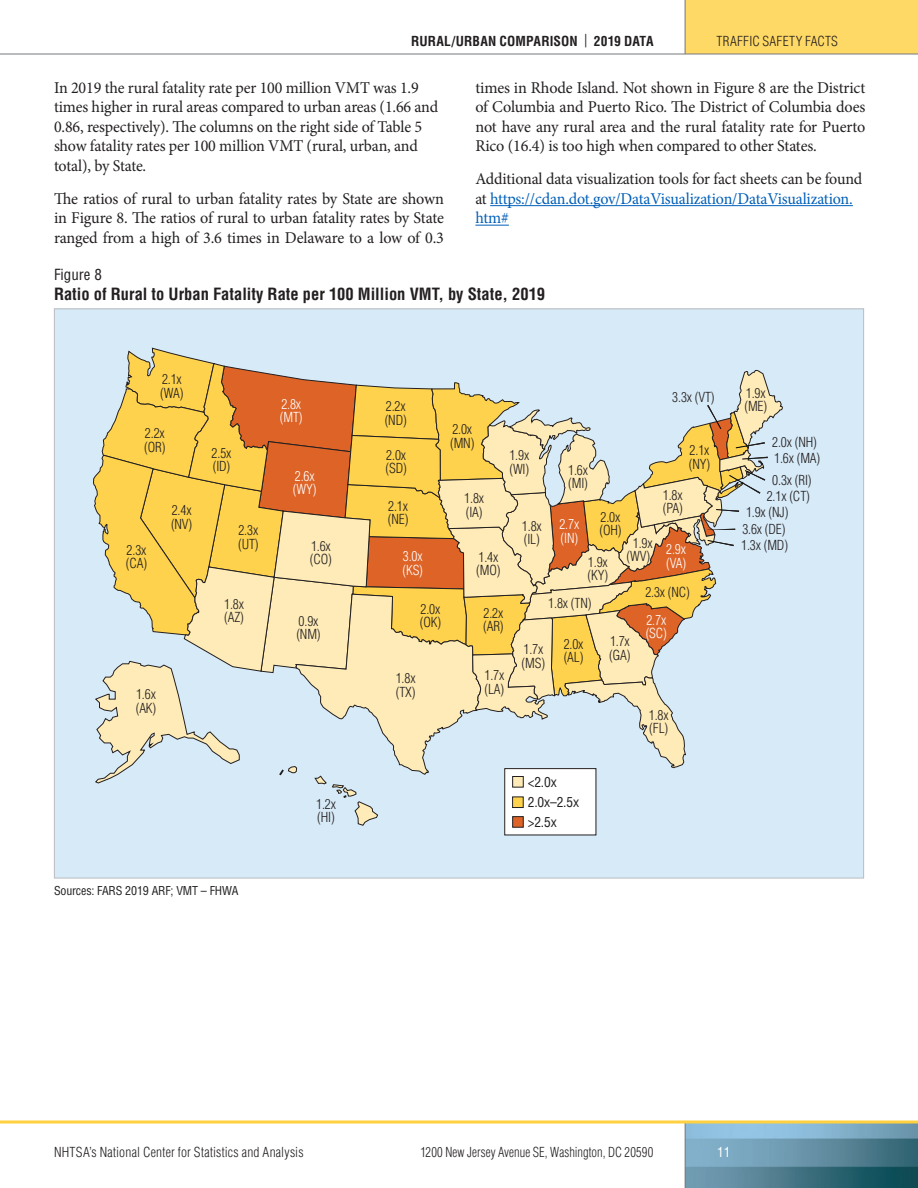
<style>
.page{position:relative;width:918px;height:1188px;background:#fff}
.page>*{position:absolute;margin:0;border:0;box-sizing:border-box;transform-origin:0 0}
.Body{font:16.5px/19.5px "Minion Pro";letter-spacing:-.01em;color:#231f20;text-align:justify}
.Body-2{font:16.5px/19.5px "Minion Pro";letter-spacing:-.01em;color:#005fb9}
.Table_Title_Span{font:700 condensed 16.5px "Helvetica LT Std";color:#231f20}
.Table___Fig__Span{font:condensed 15px "Helvetica LT Std";color:#231f20}
.t1{font:300 condensed 13.5px/13.5px "Helvetica LT Std";letter-spacing:-.01em;color:#231f20}
.t2{font:300 condensed 13.5px/13.5px "Helvetica LT Std";letter-spacing:-.01em;color:#fff}
.t3{font:300 condensed 13.5px "Helvetica LT Std";letter-spacing:.015em;color:#231f20}
.t4{font:300 condensed 13.5px "Helvetica LT Std";letter-spacing:.01em;color:#231f20;scale:.93 1}
.t5{font:700 condensed 13.5px "Helvetica LT Std";letter-spacing:.005em;color:#231f20}
.t6{font:condensed 13.5px "Helvetica LT Std";letter-spacing:-.01em;color:#231f20}
.t7{font:300 condensed 13.5px "Helvetica LT Std";letter-spacing:.01em;color:#231f20}
.t8{font:condensed 13.5px "Helvetica LT Std";color:#fff}
.Table_Fig_Footer_Spa{font:condensed 12px "Helvetica LT Std";letter-spacing:-.01em;color:#231f20}
.s1{font-weight:400}
.s2{color:#231f20}
</style>
<div class="page">
<div style="left:685px;top:0;width:233px;height:54px;background:#ffd965"></div>
<img style="left:686px;top:1124px;width:232px;height:64px">
<hr style="left:685px;top:0;width:1px;height:54px;background:#76787b">
<hr style="left:685px;top:1122px;width:1px;height:66px;background:#76787b">
<svg style="left:0;top:1120px;width:918px;height:4px;background:#fbd96d"></svg>
<hr style="left:0;top:54px;width:918px;height:1px;background:#76787b">
<hr style="left:490px;top:205px;width:363px;height:1px;background:#005fb9">
<hr style="left:475px;top:225px;width:34px;height:1px;background:#005fb9">
<div style="left:54px;top:309px;width:810px;height:569px;background:#d7eaf7"></div>
<svg style="left:93px;top:347px;width:690px;height:479px"></svg>
<div style="left:505px;top:769px;width:91px;height:66px;background:#fff"></div>
<div style="left:504px;top:768px;width:92px;height:67px;border:1px solid #231f20"></div>
<div style="left:512px;top:797px;width:12px;height:11px;background:#fed24c;border:1px solid #231f20"></div>
<div style="left:512px;top:776px;width:12px;height:12px;background:#feebb7;border:1px solid #231f20"></div>
<div style="left:512px;top:816px;width:12px;height:12px;background:#dd6327;border:1px solid #231f20"></div>
<p class="t5" style="left:411px;top:32px;width:244px">RURAL/URBAN COMPARISON <span class="s1">|</span> 2019 DATA</p>
<p class="t7" style="left:717px;top:32px;width:123px">TRAFFIC SAFETY FACTS</p>
<p class="Body" style="left:54px;top:78px;width:386px;text-align:left">In 2019 the rural fatality rate per 100 million VMT was 1.9 times higher in rural areas compared to urban areas (1.66 and 0.86, respectively). The columns on the right side of Table 5 show fatality rates per 100 million VMT (rural, urban, and total), by State.</p>
<p class="Body" style="left:54px;top:189px;width:391px">The ratios of rural to urban fatality rates by State are shown in Figure 8. The ratios of rural to urban fatality rates by State ranged from a high of 3.6 times in Delaware to a low of 0.3</p>
<p class="Body" style="left:475px;top:78px;width:391px">times in Rhode Island. Not shown in Figure 8 are the District of Columbia and Puerto Rico. The District of Columbia does not have any rural area and the rural fatality rate for Puerto Rico (16.4) is too high when compared to other States.</p>
<p class="Body-2" style="left:475px;top:170px;width:388px"><span class="s2">Additional data visualization tools for fact sheets can be found at</span> https://cdan.dot.gov/DataVisualization/DataVisualization. htm#</p>
<p class="Table___Fig__Span" style="left:54px;top:266px;width:49px">Figure 8</p>
<p class="Table_Title_Span" style="left:54px;top:284px;width:493px">Ratio of Rural to Urban Fatality Rate per 100 Million VMT, by State, 2019</p>
<p class="t1" style="left:160px;top:373px;width:25px">2.1x (WA)</p>
<p class="t1" style="left:144px;top:426px;width:23px">2.2x (OR)</p>
<p class="t1" style="left:126px;top:543px;width:23px">2.3x (CA)</p>
<p class="t1" style="left:171px;top:504px;width:23px">2.4x (NV)</p>
<p class="t1" style="left:212px;top:446px;width:21px">2.5x (ID)</p>
<p class="t1" style="left:238px;top:524px;width:22px">2.3x (UT)</p>
<p class="t1" style="left:224px;top:597px;width:21px">1.8x (AZ)</p>
<p class="t1" style="left:136px;top:688px;width:22px">1.6x (AK)</p>
<p class="t1" style="left:672px;top:391px;width:44px">3.3x (VT)</p>
<p class="t2" style="left:280px;top:397px;width:24px">2.8x (MT)</p>
<p class="t1" style="left:385px;top:400px;width:24px">2.2x (ND)</p>
<p class="t1" style="left:450px;top:422px;width:26px">2.0x (MN)</p>
<p class="t1" style="left:689px;top:443px;width:23px">2.1x (NY)</p>
<p class="t1" style="left:386px;top:448px;width:23px">2.0x (SD)</p>
<p class="t1" style="left:388px;top:499px;width:22px">2.1x (NE)</p>
<p class="t2" style="left:402px;top:549px;width:22px">3.0x (KS)</p>
<p class="t1" style="left:420px;top:602px;width:23px">2.0x (OK)</p>
<p class="t1" style="left:509px;top:448px;width:21px">1.9x (WI)</p>
<p class="t1" style="left:568px;top:463px;width:21px">1.6x (MI)</p>
<p class="t2" style="left:293px;top:469px;width:25px">2.6x (WY)</p>
<p class="t1" style="left:663px;top:488px;width:22px">1.8x (PA)</p>
<p class="t1" style="left:464px;top:491px;width:21px">1.8x (IA)</p>
<p class="t1" style="left:476px;top:550px;width:26px">1.4x (MO)</p>
<p class="t1" style="left:483px;top:606px;width:22px">2.2x (AR)</p>
<p class="t1" style="left:599px;top:510px;width:24px">2.0x (OH)</p>
<p class="t2" style="left:559px;top:517px;width:21px">2.7x (IN)</p>
<p class="t1" style="left:522px;top:519px;width:21px">1.8x (IL)</p>
<p class="t1" style="left:627px;top:536px;width:28px;text-align:center">1.9x (WV)</p>
<p class="t1" style="left:310px;top:539px;width:24px">1.6x (CO)</p>
<p class="t2" style="left:666px;top:543px;width:22px">2.9x (VA)</p>
<p class="t1" style="left:588px;top:555px;width:22px">1.9x (KY)</p>
<p class="t1" style="left:548px;top:596px;width:45px">1.8x (TN)</p>
<p class="t1" style="left:645px;top:585px;width:46px">2.3x (NC)</p>
<p class="t2" style="left:646px;top:613px;width:23px">2.7x (SC)</p>
<p class="t1" style="left:296px;top:614px;width:26px">0.9x (NM)</p>
<p class="t1" style="left:609px;top:635px;width:23px">1.7x (GA)</p>
<p class="t1" style="left:522px;top:643px;width:25px">1.7x (MS)</p>
<p class="t1" style="left:564px;top:637px;width:21px">2.0x (AL)</p>
<p class="t1" style="left:396px;top:672px;width:21px">1.8x (TX)</p>
<p class="t1" style="left:484px;top:668px;width:21px">1.7x (LA)</p>
<p class="t1" style="left:316px;top:797px;width:21px">1.2x (HI)</p>
<p class="t6" style="left:528px;top:773px;width:31px">&lt;2.0x</p>
<p class="t6" style="left:528px;top:813px;width:31px">&gt;2.5x</p>
<p class="t6" style="left:528px;top:794px;width:53px">2.0x–2.5x</p>
<p class="t1" style="left:649px;top:708px;width:21px">1.8x (FL)</p>
<p class="Table_Fig_Footer_Spa" style="left:54px;top:883px;width:186px">Sources: FARS 2019 ARF; VMT – FHWA</p>
<p class="t1" style="left:744px;top:386px;width:24px">1.9x (ME)</p>
<p class="t1" style="left:772px;top:434px;width:50px;line-height:16.4px">2.0x (NH)<br>1.6x (MA)</p>
<p class="t1" style="left:772px;top:473px;width:41px">0.3x (RI)</p>
<p class="t1" style="left:767px;top:489px;width:45px">2.1x (CT)</p>
<p class="t1" style="left:746px;top:505px;width:44px">1.9x (NJ)</p>
<p class="t1" style="left:742px;top:522px;width:45px">3.6x (DE)</p>
<p class="t1" style="left:741px;top:538px;width:48px">1.3x (MD)</p>
<p class="t3" style="left:54px;top:1144px;width:251px">NHTSA’s National Center for Statistics and Analysis</p>
<p class="t4" style="left:421px;top:1144px;width:252px">1200 New Jersey Avenue SE, Washington, DC 20590</p>
<p class="t8" style="left:717px;top:1144px;width:15px">11</p>
</div>
